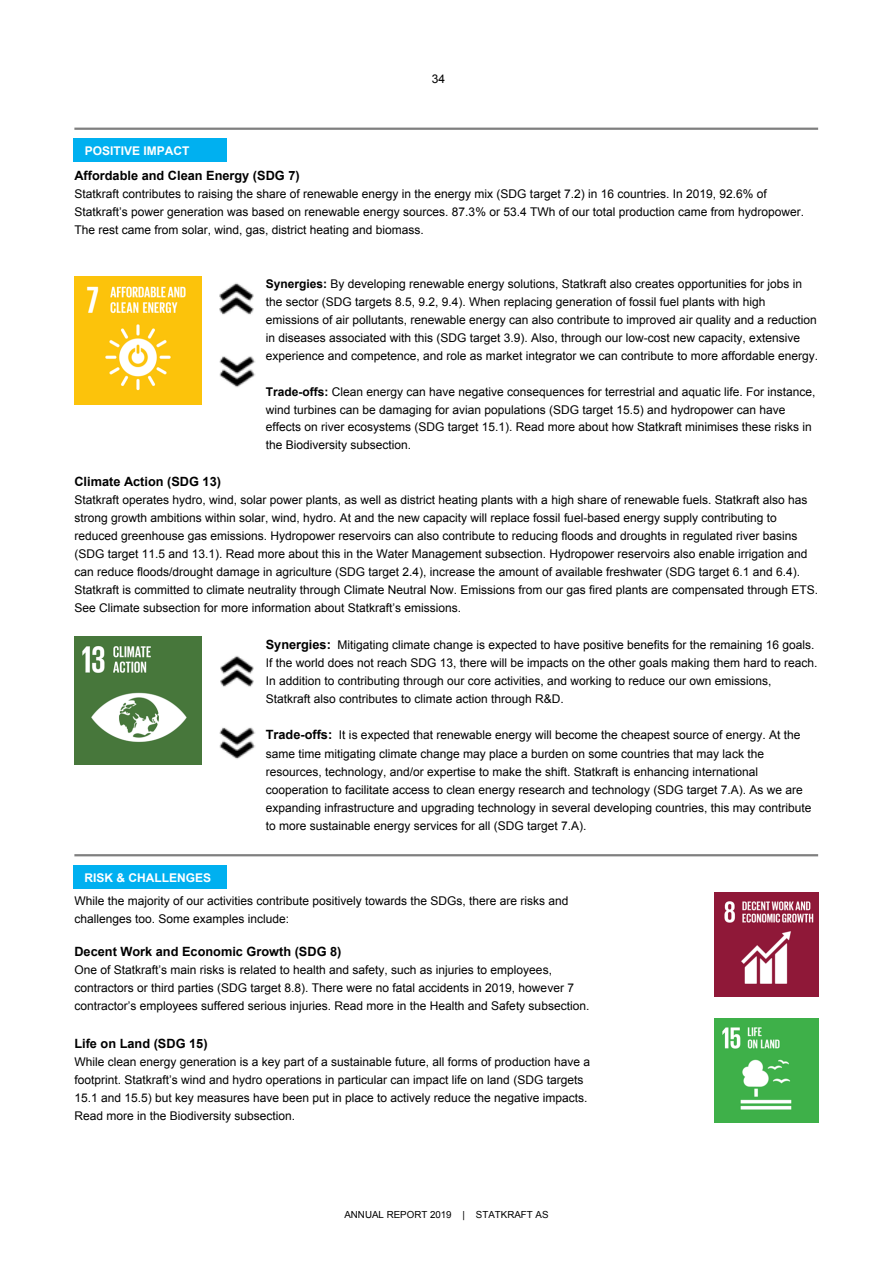
<style>
.page{position:relative;width:893px;height:1263px;background:#fff}
.page>*{position:absolute;margin:0;border:0;box-sizing:border-box;transform-origin:0 0}
.t1{font:700 12.75px "Arial";color:#000}
.t2{font:12px/18px "Arial";color:#000}
.t3{font:700 12px "Arial";color:#fff}
.t4{font:9.75px "Arial";color:#000}
.s1{font-weight:700}
.s2{font-weight:700;font-size:12.75px}
</style>
<div class="page">
<img style="left:74px;top:277px;width:128px;height:127px">
<img style="left:74px;top:637px;width:128px;height:127px">
<img style="left:714px;top:892px;width:104px;height:104px">
<img style="left:714px;top:1018px;width:104px;height:104px">
<hr style="left:74px;top:128px;width:744px;height:2px;background:#7f7f7f">
<hr style="left:74px;top:854px;width:744px;height:2px;background:#7f7f7f">
<div style="left:73px;top:138px;width:153px;height:24px;background:#00b0f0"></div>
<img style="left:219px;top:283px;width:35px;height:32px">
<img style="left:219px;top:356px;width:36px;height:32px">
<div style="left:73px;top:865px;width:153px;height:23px;background:#00b0f0"></div>
<img style="left:219px;top:727px;width:36px;height:32px">
<img style="left:220px;top:656px;width:34px;height:31px">
<p class="t3" style="left:85px;top:144px;width:106px">POSITIVE IMPACT</p>
<p class="t2" style="left:432px;top:69px;width:15px">34</p>
<p class="t1" style="left:74px;top:168px;width:227px">Affordable and Clean Energy (SDG 7)</p>
<p class="t2" style="left:74px;top:185px;width:731px">Statkraft contributes to raising the share of renewable energy in the energy mix (SDG target 7.2) in 16 countries. In 2019, 92.6% of<br>Statkraft’s power generation was based on renewable energy sources. 87.3% or 53.4 TWh of our total production came from hydropower.<br>The rest came from solar, wind, gas, district heating and biomass.</p>
<p class="t2" style="left:266px;top:275px;width:554px"><span class="s1">Synergies:</span> By developing renewable energy solutions, Statkraft also creates opportunities for jobs in the sector (SDG targets 8.5, 9.2, 9.4). When replacing generation of fossil fuel plants with high emissions of air pollutants, renewable energy can also contribute to improved air quality and a reduction in diseases associated with this (SDG target 3.9). Also, through our low-cost new capacity, extensive experience and competence, and role as market integrator we can contribute to more affordable energy.</p>
<p class="t2" style="left:266px;top:382px;width:551px"><span class="s1">Trade-offs:</span> Clean energy can have negative consequences for terrestrial and aquatic life. For instance, wind turbines can be damaging for avian populations (SDG target 15.5) and hydropower can have effects on river ecosystems (SDG target 15.1). Read more about how Statkraft minimises these risks in the Biodiversity subsection.</p>
<p class="t1" style="left:74px;top:474px;width:148px">Climate Action (SDG 13)</p>
<p class="t2" style="left:74px;top:491px;width:745px">Statkraft operates hydro, wind, solar power plants, as well as district heating plants with a high share of renewable fuels. Statkraft also has strong growth ambitions within solar, wind, hydro. At and the new capacity will replace fossil fuel-based energy supply contributing to reduced greenhouse gas emissions. Hydropower reservoirs can also contribute to reducing floods and droughts in regulated river basins (SDG target 11.5 and 13.1). Read more about this in the Water Management subsection. Hydropower reservoirs also enable irrigation and can reduce floods/drought damage in agriculture (SDG target 2.4), increase the amount of available freshwater (SDG target 6.1 and 6.4).<br>Statkraft is committed to climate neutrality through Climate Neutral Now. Emissions from our gas fired plants are compensated through ETS.<br>See Climate subsection for more information about Statkraft’s emissions.</p>
<p class="t2" style="left:266px;top:635px;width:553px"><span class="s2">Synergies:</span> Mitigating climate change is expected to have positive benefits for the remaining 16 goals.<br>If the world does not reach SDG 13, there will be impacts on the other goals making them hard to reach.<br>In addition to contributing through our core activities, and working to reduce our own emissions, Statkraft also contributes to climate action through R&amp;D.</p>
<p class="t2" style="left:266px;top:726px;width:547px"><span class="s2">Trade-offs:</span> It is expected that renewable energy will become the cheapest source of energy. At the same time mitigating climate change may place a burden on some countries that may lack the resources, technology, and/or expertise to make the shift. Statkraft is enhancing international cooperation to facilitate access to clean energy research and technology (SDG target 7.A). As we are expanding infrastructure and upgrading technology in several developing countries, this may contribute to more sustainable energy services for all (SDG target 7.A).</p>
<p class="t3" style="left:84px;top:871px;width:128px">RISK &amp; CHALLENGES</p>
<p class="t2" style="left:74px;top:891px;width:496px">While the majority of our activities contribute positively towards the SDGs, there are risks and challenges too. Some examples include:</p>
<p class="t1" style="left:74px;top:944px;width:269px">Decent Work and Economic Growth (SDG 8)</p>
<p class="t2" style="left:74px;top:961px;width:516px">One of Statkraft’s main risks is related to health and safety, such as injuries to employees, contractors or third parties (SDG target 8.8). There were no fatal accidents in 2019, however 7 contractor’s employees suffered serious injuries. Read more in the Health and Safety subsection.</p>
<p class="t1" style="left:74px;top:1036px;width:135px">Life on Land (SDG 15)</p>
<p class="t2" style="left:74px;top:1053px;width:517px">While clean energy generation is a key part of a sustainable future, all forms of production have a footprint. Statkraft’s wind and hydro operations in particular can impact life on land (SDG targets 15.1 and 15.5) but key measures have been put in place to actively reduce the negative impacts.<br>Read more in the Biodiversity subsection.</p>
<p class="t4" style="left:344px;top:1209px;width:206px">ANNUAL REPORT 2019 | STATKRAFT AS</p>
</div>
